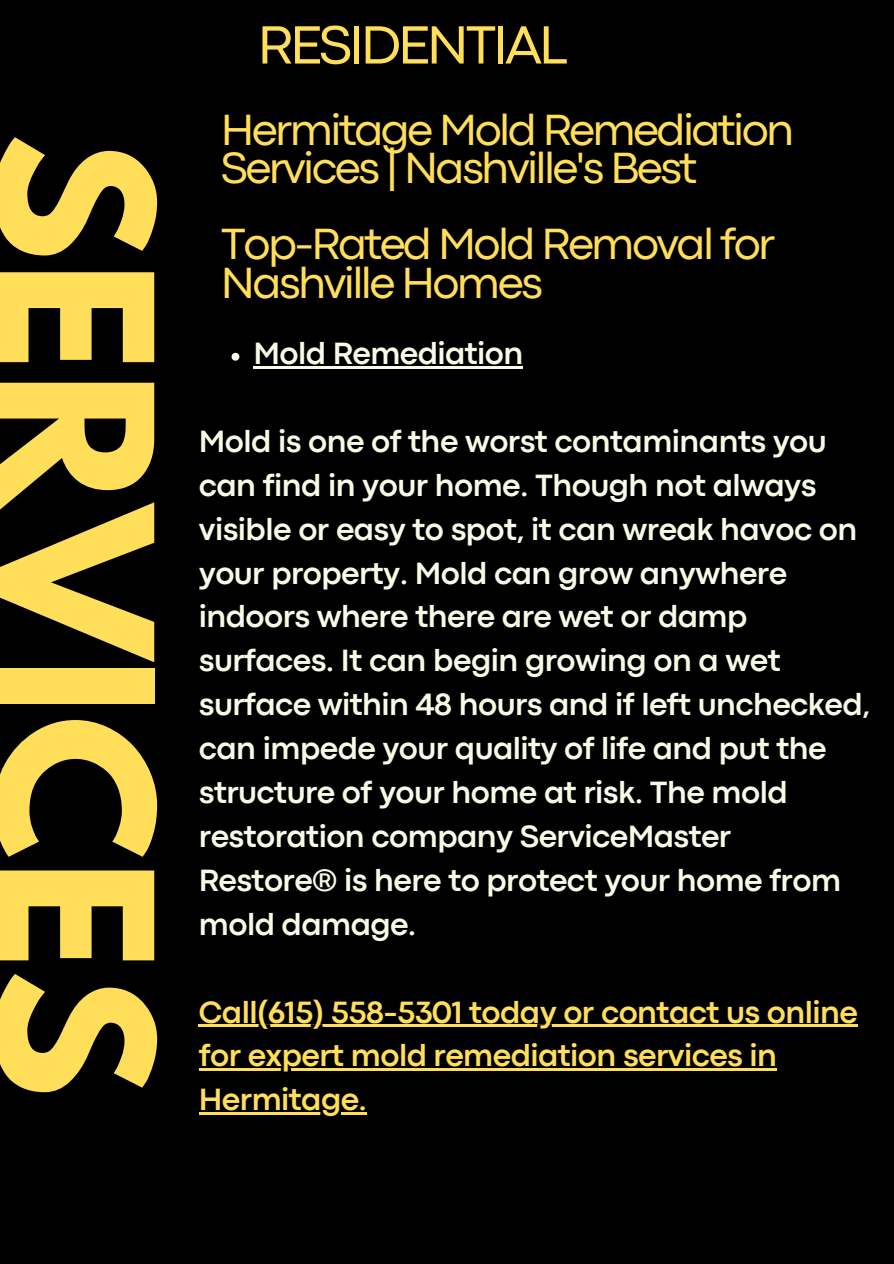
<style>
.page{position:relative;width:894px;height:1264px;background:#fff}
.page>*{position:absolute;margin:0;border:0;box-sizing:border-box;transform-origin:0 0}
.t1{font:700 190.35px "League Spartan";color:#ffde59}
.t2{font:56.1px "Codec Pro";letter-spacing:-.06em;color:#ffde59}
.t3{font:45.6px/38.2px "Codec Pro";letter-spacing:-.055em;color:#ffde59}
.t4{font:700 32.1px/43.8px "Codec Pro";letter-spacing:-.02em;color:#f8fae5}
.t5{font:700 32.1px/43.8px "Codec Pro";letter-spacing:-.02em;color:#ffde59}
</style>
<div class="page">
<div style="left:0;top:0;width:893px;height:1263px;background:#000"></div>
<svg style="left:231px;top:353px;width:8px;height:8px"></svg>
<hr style="left:253px;top:366px;width:269px;height:2px;background:#f8fae5">
<hr style="left:199px;top:1024px;width:58px;height:3px;background:#ffde59">
<hr style="left:257px;top:1024px;width:205px;height:3px;background:#ffde59">
<hr style="left:462px;top:1024px;width:139px;height:3px;background:#ffde59">
<hr style="left:601px;top:1024px;width:256px;height:3px;background:#ffde59">
<hr style="left:199px;top:1068px;width:577px;height:2px;background:#ffde59">
<hr style="left:199px;top:1112px;width:167px;height:2px;background:#ffde59">
<h1 class="t1" style="left:168px;top:133px;width:966px;rotate:90deg">SERVICES</h1>
<h2 class="t2" style="left:257px;top:25px;width:312px">RESIDENTIAL</h2>
<h3 class="t3" style="left:221px;top:114px;width:575px">Hermitage Mold Remediation<br>Services | Nashville's Best</h3>
<h3 class="t3" style="left:221px;top:228px;width:556px">Top-Rated Mold Removal for<br>Nashville Homes</h3>
<h3 class="t4" style="left:253px;top:334px;width:271px">Mold Remediation</h3>
<h3 class="t4" style="left:199px;top:421px;width:672px">Mold is one of the worst contaminants you can find in your home. Though not always visible or easy to spot, it can wreak havoc on your property. Mold can grow anywhere indoors where there are wet or damp surfaces. It can begin growing on a wet surface within 48 hours and if left unchecked, can impede your quality of life and put the structure of your home at risk. The mold restoration company ServiceMaster Restore® is here to protect your home from mold damage.</h3>
<p class="t5" style="left:199px;top:992px;width:660px">Call(615) 558-5301 today or contact us online for expert mold remediation services in<br>Hermitage.</p>
</div>
